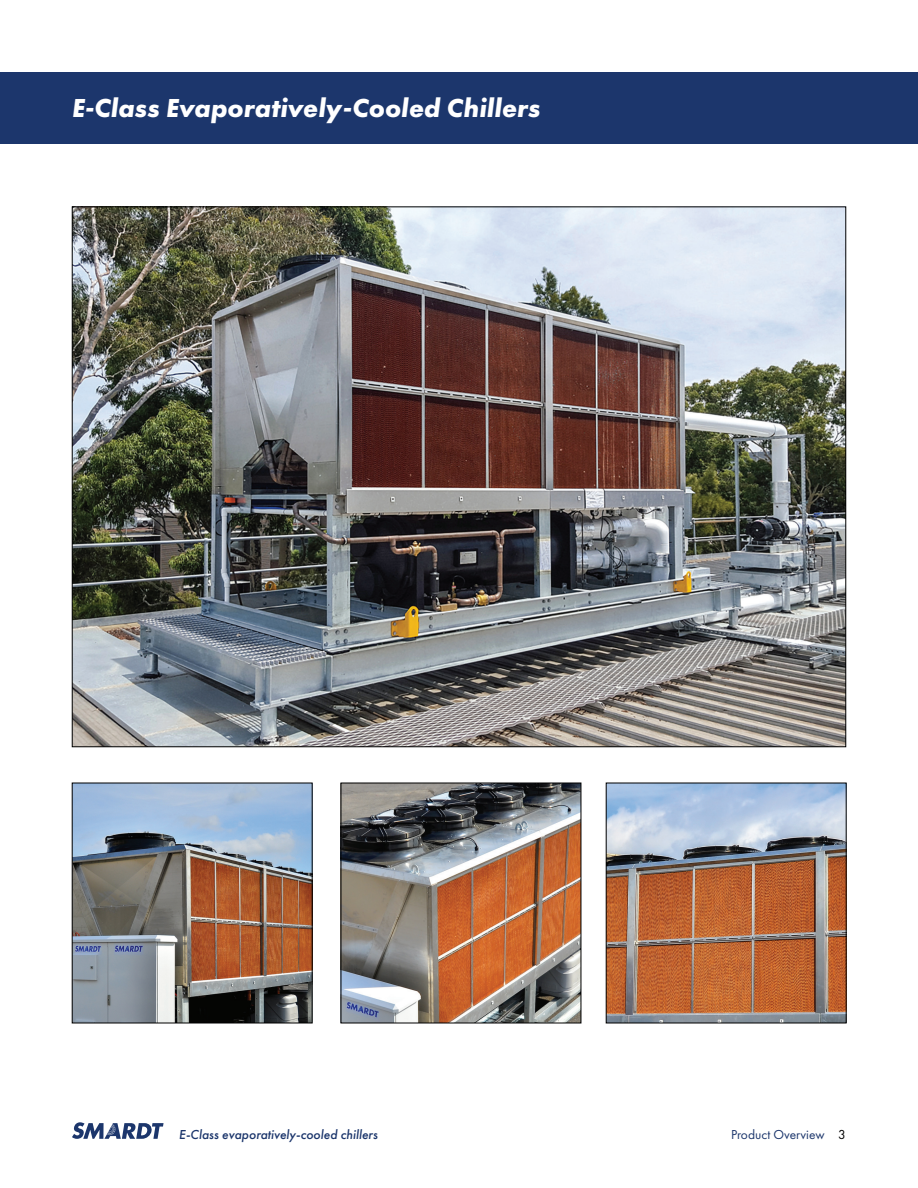
<style>
.page{position:relative;width:918px;height:1188px;background:#fff}
.page>*{position:absolute;margin:0;border:0;box-sizing:border-box;transform-origin:0 0}
.t1{font:italic 700 27px "Futura PT";color:#fff}
.t2{font:italic 500 13.5px "Futura PT";color:#1c366c}
.t3{font:13.5px "Futura PT";color:#1c366c}
.s1{color:#000}
</style>
<div class="page">
<div style="left:0;top:72px;width:918px;height:72px;background:#1c366c"></div>
<img style="left:74px;top:209px;width:770px;height:536px">
<img style="left:608px;top:785px;width:236px;height:236px">
<img style="left:74px;top:785px;width:236px;height:236px">
<div style="left:72px;top:783px;width:240px;height:240px;border:1px solid #000"></div>
<img style="left:343px;top:785px;width:236px;height:236px">
<div style="left:341px;top:783px;width:240px;height:240px;border:1px solid #000"></div>
<svg style="left:72px;top:1122px;width:92px;height:17px"></svg>
<h1 class="t1" style="left:72px;top:91px;width:470px">E-Class Evaporatively-Cooled Chillers</h1>
<p class="t2" style="left:179px;top:1126px;width:200px">E-Class evaporatively-cooled chillers</p>
<p class="t3" style="left:731px;top:1126px;width:116px">Product Overview <span class="s1">3</span></p>
</div>
